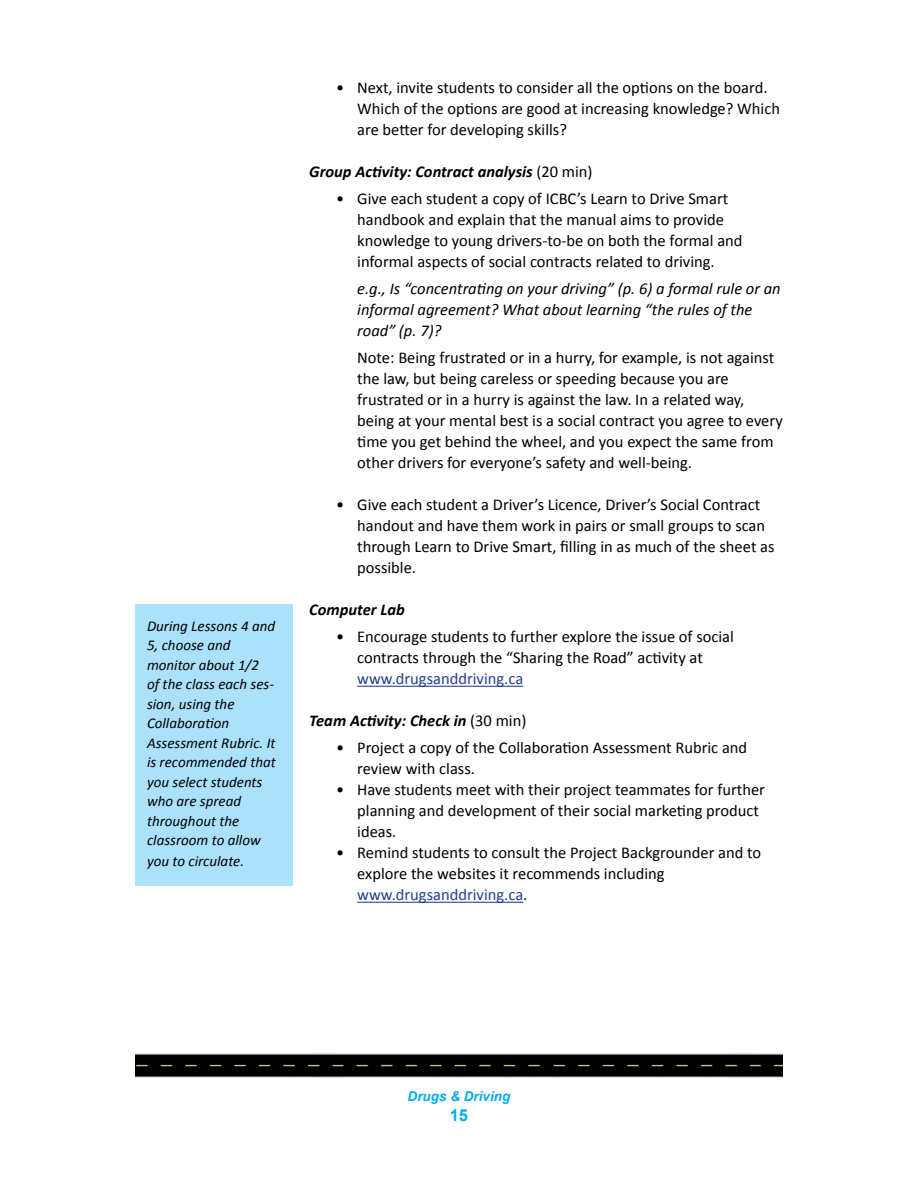
<style>
.page{position:relative;width:918px;height:1188px;background:#fff}
.page>*{position:absolute;margin:0;border:0;box-sizing:border-box;transform-origin:0 0}
.t1{font:16.5px/21px "Calibri";color:#000}
.t2{font:italic 16.5px/21px "Calibri";color:#000}
.t3{font:italic 700 16.5px "Calibri";color:#000}
.t4{font:16.5px "Calibri";color:#24408f}
.t5{font:700 16.5px "Arial";color:#00aeef}
.t6{font:italic 15px/19.5px "Calibri";color:#000}
.t7{font:italic 700 13.5px "Arial";color:#00aeef}
.s1{font-weight:400;font-style:normal}
.s2{color:#24408f}
</style>
<div class="page">
<img style="left:135px;top:1053px;width:648px;height:24px">
<hr style="left:357px;top:686px;width:166px;height:1px;background:#24408f">
<hr style="left:357px;top:902px;width:166px;height:1px;background:#24408f">
<div style="left:135px;top:604px;width:157px;height:282px;background:#abe1fa"></div>
<p class="t6" style="left:147px;top:615px;width:130px">During Lessons 4 and<br>5, choose and monitor about 1/2<br>of the class each ses&shy;sion, using the<br>Collaboration<br>Assessment Rubric. It is recommended that you select students who are spread throughout the classroom to allow</p>
<p class="t6" style="left:147px;top:851px;width:99px">you to circulate.</p>
<p class="t1" style="left:357px;top:77px;width:424px;text-indent:-21px">• Next, invite students to consider all the options on the board.<br>Which of the options are good at increasing knowledge? Which are better for developing skills?</p>
<p class="t3" style="left:309px;top:162px;width:285px">Group Activity: Contract analysis <span class="s1">(20 min)</span></p>
<p class="t1" style="left:357px;top:188px;width:387px;text-indent:-21px">• Give each student a copy of ICBC’s Learn to Drive Smart handbook and explain that the manual aims to provide knowledge to young drivers-to-be on both the formal and informal aspects of social contracts related to driving.</p>
<p class="t2" style="left:357px;top:278px;width:425px">e.g., Is “concentrating on your driving” (p. 6) a formal rule or an informal agreement? What about learning “the rules of the road” (p. 7)?</p>
<p class="t1" style="left:357px;top:347px;width:427px">Note: Being frustrated or in a hurry, for example, is not against the law, but being careless or speeding because you are frustrated or in a hurry is against the law. In a related way, being at your mental best is a social contract you agree to every time you get behind the wheel, and you expect the same from other drivers for everyone’s safety and well-being.</p>
<p class="t1" style="left:357px;top:494px;width:419px;text-indent:-21px">• Give each student a Driver’s Licence, Driver’s Social Contract handout and have them work in pairs or small groups to scan through Learn to Drive Smart, filling in as much of the sheet as possible.</p>
<p class="t3" style="left:309px;top:600px;width:97px">Computer Lab</p>
<p class="t1" style="left:357px;top:626px;width:378px;text-indent:-21px">• Encourage students to further explore the issue of social contracts through the “Sharing the Road” activity at</p>
<p class="t4" style="left:357px;top:669px;width:167px">www.drugsanddriving.ca</p>
<p class="t3" style="left:309px;top:711px;width:219px">Team Activity: Check in <span class="s1">(30 min)</span></p>
<p class="t1" style="left:357px;top:737px;width:391px;text-indent:-21px">• Project a copy of the Collaboration Assessment Rubric and review with class.</p>
<p class="t1" style="left:357px;top:779px;width:409px;text-indent:-21px">• Have students meet with their project teammates for further planning and development of their social marketing product ideas.</p>
<p class="t1" style="left:357px;top:842px;width:405px;text-indent:-21px">• Remind students to consult the Project Backgrounder and to explore the websites it recommends including <span class="s2">www.drugsanddriving.ca</span>.</p>
<p class="t7" style="left:408px;top:1088px;width:104px">Drugs &amp; Driving</p>
<p class="t5" style="left:450px;top:1104px;width:10px">15</p>
</div>
